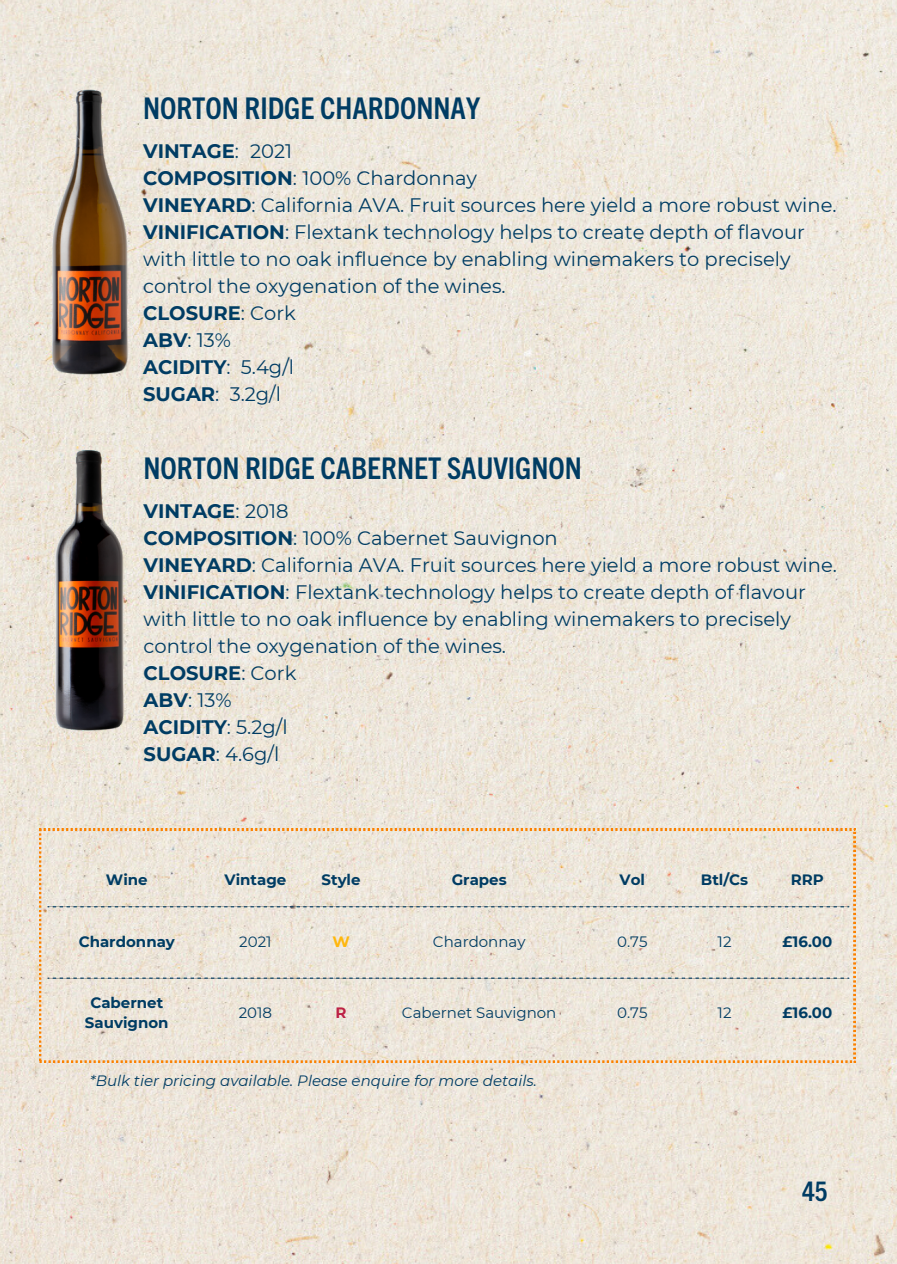
<style>
.page{position:relative;width:897px;height:1264px;background:#fff}
.page>*{position:absolute;margin:0;border:0;box-sizing:border-box;transform-origin:0 0}
.t1{font:700 condensed 30px "Trade Gothic Next LT Pro";color:#003c63}
.t2{font:700 condensed 27px "Trade Gothic Next LT Pro";color:#003c63}
.t3{font:19.5px/27px "Montserrat";color:#003c63}
.t4{font:700 15px/20.2px "Montserrat";color:#003c63;text-align:center}
.t5{font:italic 15px "Montserrat";color:#003c63}
.t6{font:15px "Montserrat";color:#003c63}
.t7{font:700 15px "Montserrat";color:#ffb70d}
.t8{font:700 15px "Montserrat";color:#bd2246}
.s1{font-weight:700}
</style>
<div class="page">
<img style="left:0;top:0;width:897px;height:1263px">
<img style="left:23px;top:90px;width:133px;height:284px">
<img style="left:23px;top:449px;width:133px;height:283px">
<svg style="left:39px;top:828px;width:816px;height:234px;background:#ebe2d5"></svg>
<p class="t1" style="left:143px;top:87px;width:338px">NORTON RIDGE CHARDONNAY</p>
<p class="t3" style="left:143px;top:137px;width:695px"><span class="s1">VINTAGE</span>: 2021<br><span class="s1">COMPOSITION</span>: 100% Chardonnay<br><span class="s1">VINEYARD</span>: California AVA. Fruit sources here yield a more robust wine.<br><span class="s1">VINIFICATION</span>: Flextank technology helps to create depth of flavour with little to no oak influence by enabling winemakers to precisely control the oxygenation of the wines.<br><span class="s1">CLOSURE</span>: Cork<br><span class="s1">ABV</span>: 13%<br><span class="s1">ACIDITY</span>: 5.4g/l<br><span class="s1">SUGAR</span>:</p>
<p class="t3" style="left:230px;top:380px;width:53px">3.2g/l</p>
<p class="t1" style="left:144px;top:447px;width:440px">NORTON RIDGE CABERNET SAUVIGNON</p>
<p class="t3" style="left:144px;top:497px;width:695px"><span class="s1">VINTAGE</span>: 2018<br><span class="s1">COMPOSITION</span>: 100% Cabernet Sauvignon<br><span class="s1">VINEYARD</span>: California AVA. Fruit sources here yield a more robust wine.<br><span class="s1">VINIFICATION</span>: Flextank technology helps to create depth of flavour with little to no oak influence by enabling winemakers to precisely control the oxygenation of the wines.<br><span class="s1">CLOSURE</span>: Cork<br><span class="s1">ABV</span>: 13%<br><span class="s1">ACIDITY</span>: 5.2g/l<br><span class="s1">SUGAR</span>: 4.6g/l</p>
<h1 class="t4" style="left:106px;top:869px;width:43px">Wine</h1>
<p class="t4" style="left:224px;top:869px;width:63px">Vintage</p>
<h2 class="t4" style="left:321px;top:869px;width:41px">Style</h2>
<p class="t4" style="left:452px;top:869px;width:57px">Grapes</p>
<h1 class="t4" style="left:619px;top:869px;width:27px">Vol</h1>
<h2 class="t4" style="left:701px;top:869px;width:49px">Btl/Cs</h2>
<p class="t4" style="left:791px;top:869px;width:35px">RRP</p>
<p class="t4" style="left:79px;top:931px;width:98px">Chardonnay</p>
<p class="t6" style="left:239px;top:932px;width:34px">2021</p>
<p class="t7" style="left:332px;top:932px;width:19px">W</p>
<p class="t6" style="left:433px;top:932px;width:94px">Chardonnay</p>
<p class="t6" style="left:617px;top:932px;width:32px">0.75</p>
<p class="t6" style="left:717px;top:932px;width:15px">12</p>
<p class="t4" style="left:782px;top:931px;width:51px">£16.00</p>
<p class="t4" style="left:85px;top:992px;width:85px">Cabernet<br>Sauvignon</p>
<p class="t6" style="left:239px;top:1003px;width:35px">2018</p>
<p class="t8" style="left:335px;top:1003px;width:13px">R</p>
<p class="t6" style="left:402px;top:1003px;width:156px">Cabernet Sauvignon</p>
<p class="t6" style="left:617px;top:1003px;width:32px">0.75</p>
<p class="t6" style="left:717px;top:1003px;width:15px">12</p>
<p class="t4" style="left:782px;top:1002px;width:51px">£16.00</p>
<p class="t5" style="left:90px;top:1071px;width:448px">*Bulk tier pricing available. Please enquire for more details.</p>
<h2 class="t2" style="left:802px;top:1172px;width:27px">45</h2>
</div>
